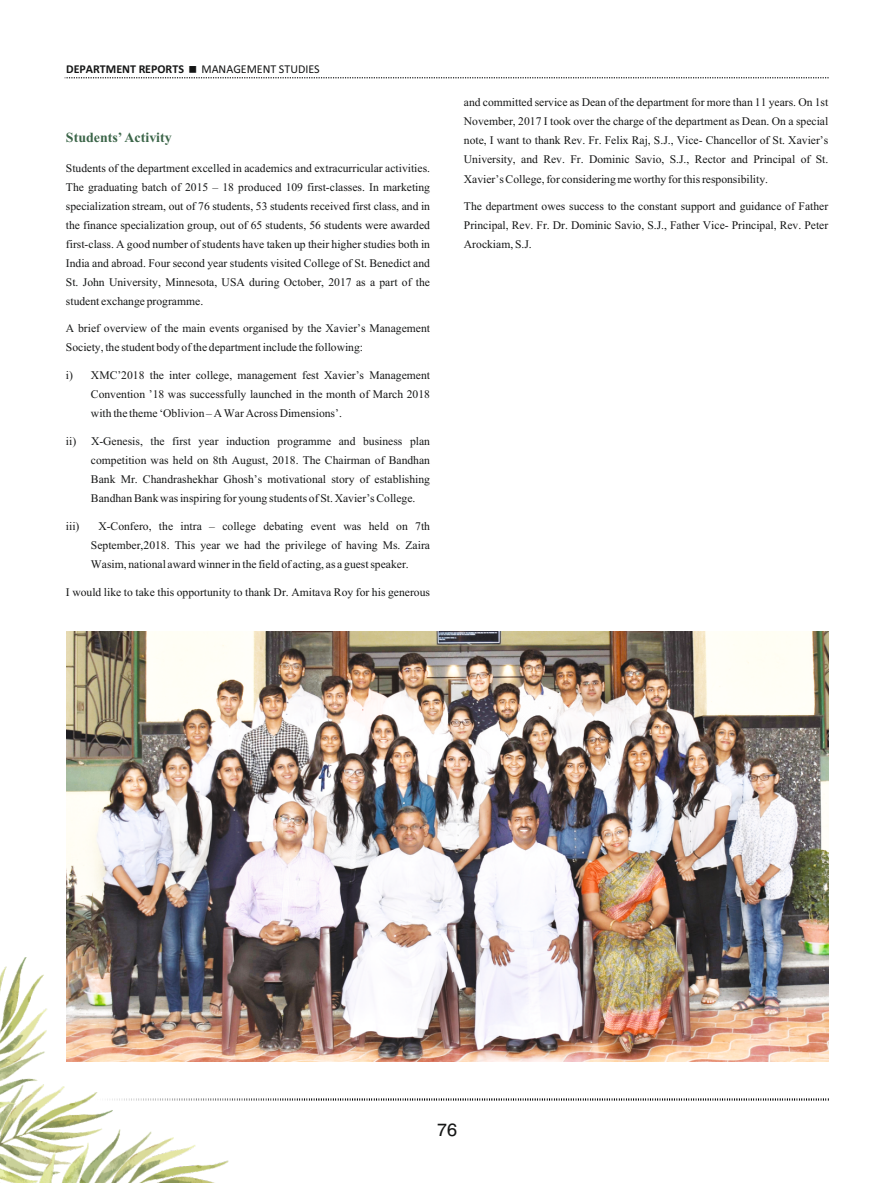
<style>
.page{position:relative;width:893px;height:1183px;background:#fff}
.page>*{position:absolute;margin:0;border:0;box-sizing:border-box;transform-origin:0 0}
.t1{font:700 18px "Kokila";color:#3b6548}
.t2{font:18px "Swiss 721 BT";color:#151616}
.t3{font:15px/19px "Kokila";color:#151616;text-align:justify}
.t4{font:700 12px "Calibri";color:#151616}
.t5{font:12px "Calibri";color:#151616}
</style>
<div class="page">
<img style="left:0;top:957px;width:240px;height:225px">
<img style="left:65px;top:1098px;width:764px;height:1px">
<img style="left:66px;top:631px;width:762px;height:430px">
<svg style="left:65px;top:77px;width:764px;height:1px"></svg>
<p class="t4" style="left:66px;top:64px;width:119px">DEPARTMENT REPORTS</p>
<p class="t5" style="left:201px;top:64px;width:120px">MANAGEMENT STUDIES</p>
<p class="t1" style="left:66px;top:125px;width:107px">Students’ Activity</p>
<p class="t3" style="left:66px;top:157px;width:366px">Students of the department excelled in academics and extracurricular activities.<br>The graduating batch of 2015 – 18 produced 109 first-classes. In marketing specialization stream, out of 76 students, 53 students received first class, and in the finance specialization group, out of 65 students, 56 students were awarded first-class. A good number of students have taken up their higher studies both in India and abroad. Four second year students visited College of St. Benedict and St. John University, Minnesota, USA during October, 2017 as a part of the student exchange programme.</p>
<p class="t3" style="left:66px;top:317px;width:366px">A brief overview of the main events organised by the Xavier’s Management<br>Society, the student body of the department include the following:</p>
<p class="t3" style="left:91px;top:364px;width:341px;text-indent:-25px">i) XMC’2018 the inter college, management fest Xavier’s Management Convention ’18 was successfully launched in the month of March 2018 with the theme ‘Oblivion – A War Across Dimensions’.</p>
<p class="t3" style="left:91px;top:430px;width:341px;text-indent:-25px">ii) X-Genesis, the first year induction programme and business plan competition was held on 8th August, 2018. The Chairman of Bandhan Bank Mr. Chandrashekhar Ghosh’s motivational story of establishing Bandhan Bank was inspiring for young students of St. Xavier’s College.</p>
<p class="t3" style="left:66px;top:515px;width:15px">iii)</p>
<p class="t3" style="left:91px;top:515px;width:341px;text-indent:7px">X-Confero, the intra – college debating event was held on 7th September,2018. This year we had the privilege of having Ms. Zaira Wasim, national award winner in the field of acting, as a guest speaker.</p>
<p class="t3" style="left:66px;top:580px;width:366px">I would like to take this opportunity to thank Dr. Amitava Roy for his generous</p>
<p class="t3" style="left:464px;top:92px;width:366px">and committed service as Dean of the department for more than 11 years. On 1st November, 2017 I took over the charge of the department as Dean. On a special note, I want to thank Rev. Fr. Felix Raj, S.J., Vice- Chancellor of St. Xavier’s University, and Rev. Fr. Dominic Savio, S.J., Rector and Principal of St.<br>Xavier’s College, for considering me worthy for this responsibility.</p>
<p class="t3" style="left:464px;top:195px;width:366px">The department owes success to the constant support and guidance of Father Principal, Rev. Fr. Dr. Dominic Savio, S.J., Father Vice- Principal, Rev. Peter Arockiam, S.J.</p>
<p class="t2" style="left:437px;top:1121px;width:21px">76</p>
</div>
